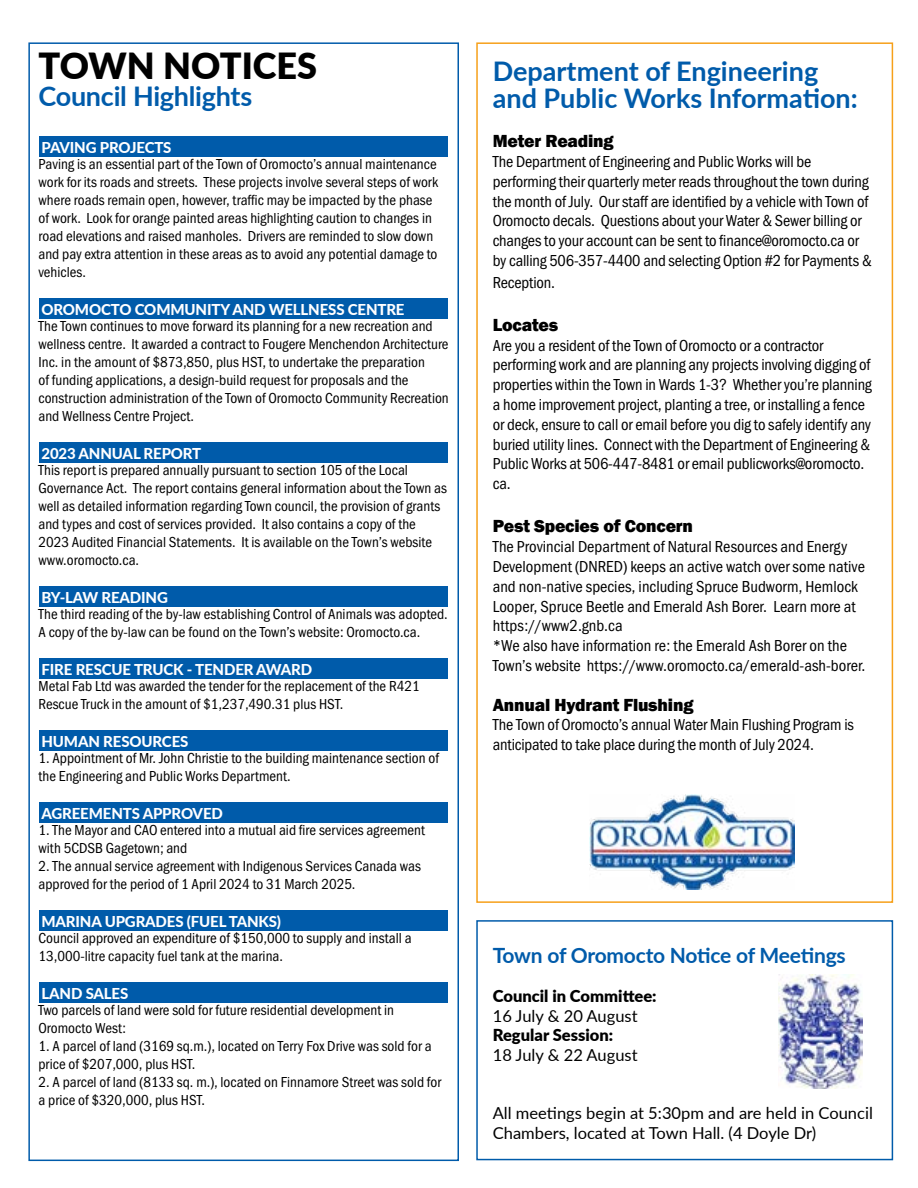
<style>
.page{position:relative;width:918px;height:1188px;background:#fff}
.page>*{position:absolute;margin:0;border:0;box-sizing:border-box;transform-origin:0 0}
.t1{font:900 36px "Lato";color:#000}
.t2{font:700 27px/27px "Lato";color:#005baa}
.t3{font:700 21px "Lato";letter-spacing:-.015em;color:#005baa}
.t4{font:800 18px "Franklin Gothic";letter-spacing:-.01em;color:#000}
.t5{font:16.5px/19.8px "Franklin Gothic URW Cond";letter-spacing:-.01em;color:#000}
.t6{font:16.5px/19.5px "Lato";color:#000}
.t7{font:900 16.5px "Lato";color:#000}
.t8{font:15px/18px "Franklin Gothic URW Cond";color:#000}
.t9{font:800 15px "Lato";letter-spacing:-.01em;color:#fff}
.s1{font-family:"Lato";font-weight:800;color:#fff}
</style>
<div class="page">
<div style="left:476px;top:920px;width:417px;height:240px;border:2px solid #005baa"></div>
<img style="left:779px;top:974px;width:84px;height:115px">
<img style="left:589px;top:795px;width:206px;height:95px">
<div style="left:28px;top:42px;width:431px;height:1119px;background:#fff;border:2px solid #005baa"></div>
<div style="left:39px;top:136px;width:409px;height:21px;background:#005baa"></div>
<div style="left:39px;top:298px;width:409px;height:21px;background:#005baa"></div>
<div style="left:39px;top:442px;width:409px;height:21px;background:#005baa"></div>
<div style="left:39px;top:586px;width:409px;height:21px;background:#005baa"></div>
<div style="left:39px;top:658px;width:409px;height:21px;background:#005baa"></div>
<div style="left:39px;top:730px;width:409px;height:21px;background:#005baa"></div>
<div style="left:39px;top:802px;width:409px;height:21px;background:#005baa"></div>
<div style="left:39px;top:910px;width:409px;height:21px;background:#005baa"></div>
<div style="left:39px;top:982px;width:409px;height:21px;background:#005baa"></div>
<div style="left:476px;top:42px;width:417px;height:861px;border:2px solid #f6a01a"></div>
<h1 class="t1" style="left:39px;top:38px;width:280px">TOWN NOTICES</h1>
<h2 class="t2" style="left:39px;top:81px;width:215px">Council Highlights</h2>
<p class="t9" style="left:42px;top:136px;width:132px">PAVING PROJECTS</p>
<p class="t8" style="left:39px;top:154px;width:401px">Paving is an essential part of the Town of Oromocto’s annual maintenance work for its roads and streets. These projects involve several steps of work where roads remain open, however, traffic may be impacted by the phase of work. Look for orange painted areas highlighting caution to changes in road elevations and raised manholes. Drivers are reminded to slow down and pay extra attention in these areas as to avoid any potential damage to vehicles.</p>
<p class="t9" style="left:42px;top:298px;width:365px">OROMOCTO COMMUNITY AND WELLNESS CENTRE</p>
<p class="t8" style="left:39px;top:316px;width:412px">The Town continues to move forward its planning for a new recreation and wellness centre. It awarded a contract to Fougere Menchendon Architecture Inc. in the amount of $873,850, plus HST, to undertake the preparation<br>of funding applications, a design-build request for proposals and the construction administration of the Town of Oromocto Community Recreation and Wellness Centre Project.</p>
<p class="t9" style="left:42px;top:442px;width:161px">2023 ANNUAL REPORT</p>
<p class="t8" style="left:39px;top:460px;width:410px">This report is prepared annually pursuant to section 105 of the Local Governance Act. The report contains general information about the Town as well as detailed information regarding Town council, the provision of grants and types and cost of services provided. It also contains a copy of the 2023 Audited Financial Statements. It is available on the Town’s website www.oromocto.ca.</p>
<p class="t9" style="left:42px;top:586px;width:128px">BY-LAW READING</p>
<p class="t8" style="left:39px;top:604px;width:411px">The third reading of the by-law establishing Control of Animals was adopted.<br>A copy of the by-law can be found on the Town’s website: Oromocto.ca.</p>
<p class="t9" style="left:42px;top:658px;width:272px">FIRE RESCUE TRUCK - TENDER AWARD</p>
<p class="t8" style="left:39px;top:676px;width:383px">Metal Fab Ltd was awarded the tender for the replacement of the R421<br>Rescue Truck in the amount of $1,237,490.31 plus HST.</p>
<p class="t9" style="left:42px;top:730px;width:148px">HUMAN RESOURCES</p>
<p class="t8" style="left:39px;top:748px;width:402px">1. Appointment of Mr. John Christie to the building maintenance section of the Engineering and Public Works Department. <span class="s1">omocto Health Care</span></p>
<p class="t9" style="left:42px;top:802px;width:183px">AGREEMENTS APPROVED</p>
<p class="t8" style="left:39px;top:820px;width:388px">1. The Mayor and CAO entered into a mutual aid fire services agreement with 5CDSB Gagetown; and</p>
<p class="t8" style="left:39px;top:856px;width:384px">2. The annual service agreement with Indigenous Services Canada was approved for the period of 1 April 2024 to 31 March 2025.</p>
<p class="t9" style="left:42px;top:910px;width:241px">MARINA UPGRADES (FUEL TANKS)</p>
<p class="t8" style="left:39px;top:928px;width:375px">Council approved an expenditure of $150,000 to supply and install a<br>13,000-litre capacity fuel tank at the marina.</p>
<p class="t9" style="left:42px;top:982px;width:88px">LAND SALES</p>
<p class="t8" style="left:39px;top:1000px;width:357px">Two parcels of land were sold for future residential development in<br>Oromocto West:</p>
<p class="t8" style="left:39px;top:1036px;width:395px">1. A parcel of land (3169 sq.m.), located on Terry Fox Drive was sold for a price of $207,000, plus HST.</p>
<p class="t8" style="left:39px;top:1072px;width:404px">2. A parcel of land (8133 sq. m.), located on Finnamore Street was sold for a price of $320,000, plus HST.</p>
<h2 class="t2" style="left:493px;top:56px;width:366px">Department of Engineering and Public Works Information:</h2>
<p class="t4" style="left:493px;top:130px;width:122px">Meter Reading</p>
<p class="t5" style="left:493px;top:151px;width:381px">The Department of Engineering and Public Works will be performing their quarterly meter reads throughout the town during the month of July. Our staff are identified by a vehicle with Town of Oromocto decals. Questions about your Water &amp; Sewer billing or changes to your account can be sent to finance@oromocto.ca or by calling 506-357-4400 and selecting Option #2 for Payments &amp;</p>
<p class="t5" style="left:493px;top:271px;width:64px">Reception.</p>
<p class="t4" style="left:493px;top:313px;width:67px">Locates</p>
<p class="t5" style="left:493px;top:334px;width:381px">Are you a resident of the Town of Oromocto or a contractor performing work and are planning any projects involving digging of properties within the Town in Wards 1-3? Whether you’re planning a home improvement project, planting a tree, or installing a fence or deck, ensure to call or email before you dig to safely identify any buried utility lines. Connect with the Department of Engineering &amp; Public Works at 506-447-8481 or email publicworks@oromocto. ca.</p>
<p class="t4" style="left:493px;top:515px;width:202px">Pest Species of Concern</p>
<p class="t5" style="left:493px;top:536px;width:374px">The Provincial Department of Natural Resources and Energy Development (DNRED) keeps an active watch over some native and non-native species, including Spruce Budworm, Hemlock Looper, Spruce Beetle and Emerald Ash Borer. Learn more at https://www2.gnb.ca<br>*We also have information re: the Emerald Ash Borer on the Town’s website https://www.oromocto.ca/emerald-ash-borer.</p>
<p class="t4" style="left:493px;top:693px;width:202px">Annual Hydrant Flushing</p>
<p class="t5" style="left:493px;top:714px;width:363px">The Town of Oromocto’s annual Water Main Flushing Program is anticipated to take place during the month of July 2024.</p>
<h3 class="t3" style="left:493px;top:940px;width:355px">Town of Oromocto Notice of Meetings</h3>
<p class="t7" style="left:493px;top:984px;width:165px">Council in Committee:</p>
<p class="t6" style="left:493px;top:1005px;width:146px">16 July &amp; 20 August</p>
<p class="t7" style="left:493px;top:1023px;width:122px">Regular Session:</p>
<p class="t6" style="left:493px;top:1044px;width:146px">18 July &amp; 22 August</p>
<p class="t6" style="left:493px;top:1103px;width:382px">All meetings begin at 5:30pm and are held in Council<br>Chambers, located at Town Hall. (4 Doyle Dr)</p>
</div>
